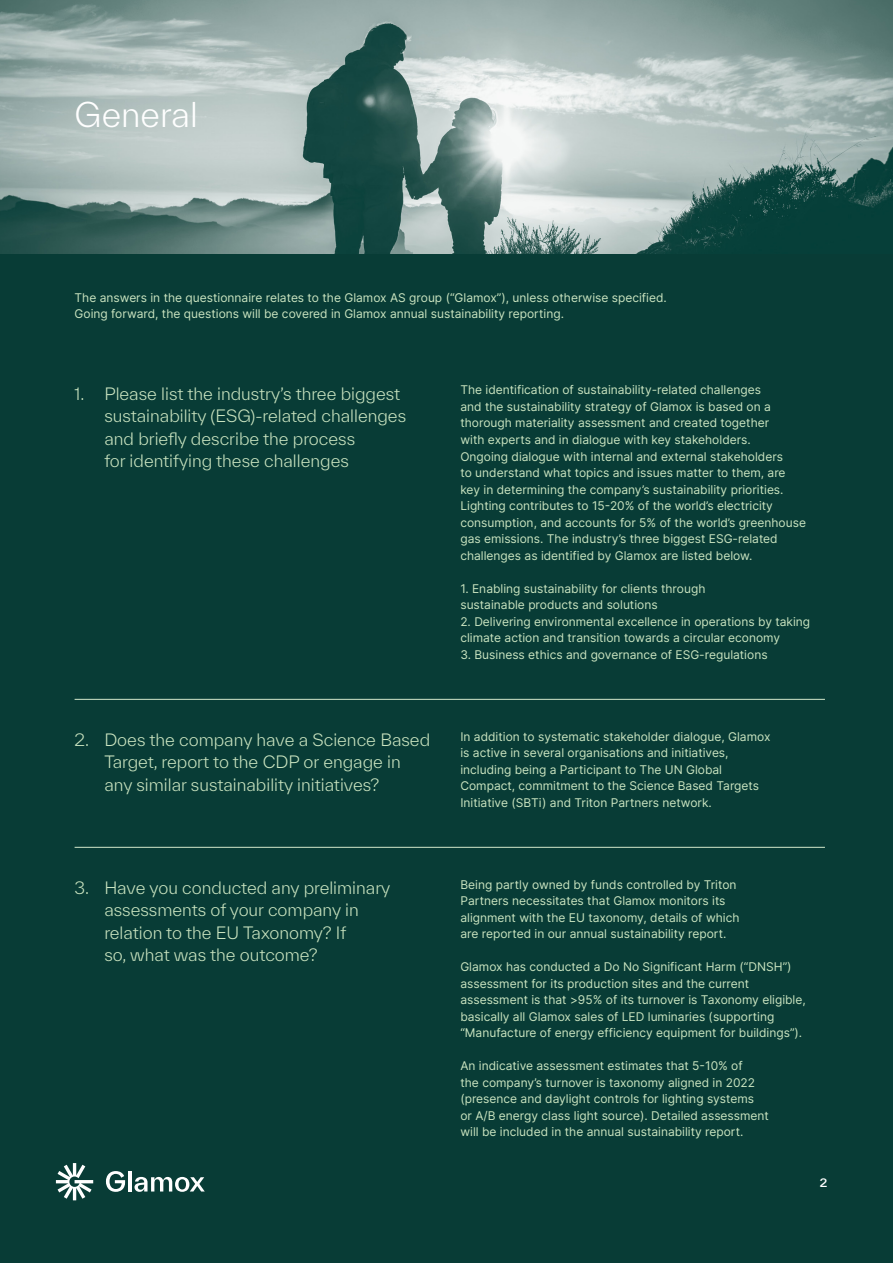
<style>
.page{position:relative;width:893px;height:1263px;background:#083c36}
.page>*{position:absolute;margin:0;border:0;box-sizing:border-box;transform-origin:0 0}
.Headline_2_22pt{font:300 33px "TWK Everett";color:#fff}
.t1{font:300 16.5px/22.5px "TWK Everett";color:#cae4c0}
.Body_copy_9pt{font:12px/16.5px "Inter";color:#cae4c0}
.t2{font:500 11.25px "TWK Everett";color:#fff}
</style>
<div class="page">
<svg style="left:56px;top:1163px;width:37px;height:37px"></svg>
<hr style="left:128px;top:1171px;width:3px;height:20px;background:#fff">
<svg style="left:134px;top:1177px;width:71px;height:15px"></svg>
<svg style="left:106px;top:1171px;width:19px;height:21px"></svg>
<img style="left:0;top:0;width:893px;height:254px">
<hr style="left:75px;top:847px;width:750px;height:1px;background:#d4e9cc">
<hr style="left:75px;top:699px;width:750px;height:1px;background:#d4e9cc">
<p class="Headline_2_22pt" style="left:75px;top:92px;width:125px">General</p>
<p class="Body_copy_9pt" style="left:75px;top:289px;width:594px">The answers in the questionnaire relates to the Glamox AS group (“Glamox”), unless otherwise specified.<br>Going forward, the questions will be covered in Glamox annual sustainability reporting.</p>
<p class="t1" style="left:104px;top:382px;width:303px;text-indent:-30px">1. Please list the industry’s three biggest sustainability (ESG)-related challenges and briefly describe the process<br>for identifying these challenges</p>
<p class="Body_copy_9pt" style="left:460px;top:382px;width:327px">The identification of sustainability-related challenges<br>and the sustainability strategy of Glamox is based on a thorough materiality assessment and created together with experts and in dialogue with key stakeholders.<br>Ongoing dialogue with internal and external stakeholders to understand what topics and issues matter to them, are key in determining the company’s sustainability priorities.</p>
<p class="Body_copy_9pt" style="left:460px;top:497px;width:347px">Lighting contributes to 15-20% of the world’s electricity consumption, and accounts for 5% of the world’s greenhouse gas emissions. The industry’s three biggest ESG-related challenges as identified by Glamox are listed below.</p>
<p class="Body_copy_9pt" style="left:460px;top:580px;width:247px">1. Enabling sustainability for clients through sustainable products and solutions</p>
<p class="Body_copy_9pt" style="left:460px;top:613px;width:351px">2. Delivering environmental excellence in operations by taking climate action and transition towards a circular economy</p>
<p class="Body_copy_9pt" style="left:460px;top:646px;width:309px">3. Business ethics and governance of ESG-regulations</p>
<p class="t1" style="left:104px;top:728px;width:327px;text-indent:-30px">2. Does the company have a Science Based<br>Target, report to the CDP or engage in any similar sustainability initiatives?</p>
<p class="Body_copy_9pt" style="left:460px;top:728px;width:312px">In addition to systematic stakeholder dialogue, Glamox is active in several organisations and initiatives, including being a Participant to The UN Global Compact, commitment to the Science Based Targets Initiative (SBTi) and Triton Partners network.</p>
<p class="t1" style="left:104px;top:876px;width:287px;text-indent:-30px">3. Have you conducted any preliminary assessments of your company in relation to the EU Taxonomy? If<br>so, what was the outcome?</p>
<p class="Body_copy_9pt" style="left:460px;top:876px;width:281px">Being partly owned by funds controlled by Triton Partners necessitates that Glamox monitors its alignment with the EU taxonomy, details of which are reported in our annual sustainability report.</p>
<p class="Body_copy_9pt" style="left:460px;top:958px;width:347px">Glamox has conducted a Do No Significant Harm (“DNSH”) assessment for its production sites and the current assessment is that &gt;95% of its turnover is Taxonomy eligible, basically all Glamox sales of LED luminaries (supporting “Manufacture of energy efficiency equipment for buildings”).</p>
<p class="Body_copy_9pt" style="left:460px;top:1057px;width:310px">An indicative assessment estimates that 5-10% of<br>the company’s turnover is taxonomy aligned in 2022 (presence and daylight controls for lighting systems<br>or A/B energy class light source). Detailed assessment will be included in the annual sustainability report.</p>
<p class="t2" style="left:820px;top:1175px;width:9px">2</p>
</div>
